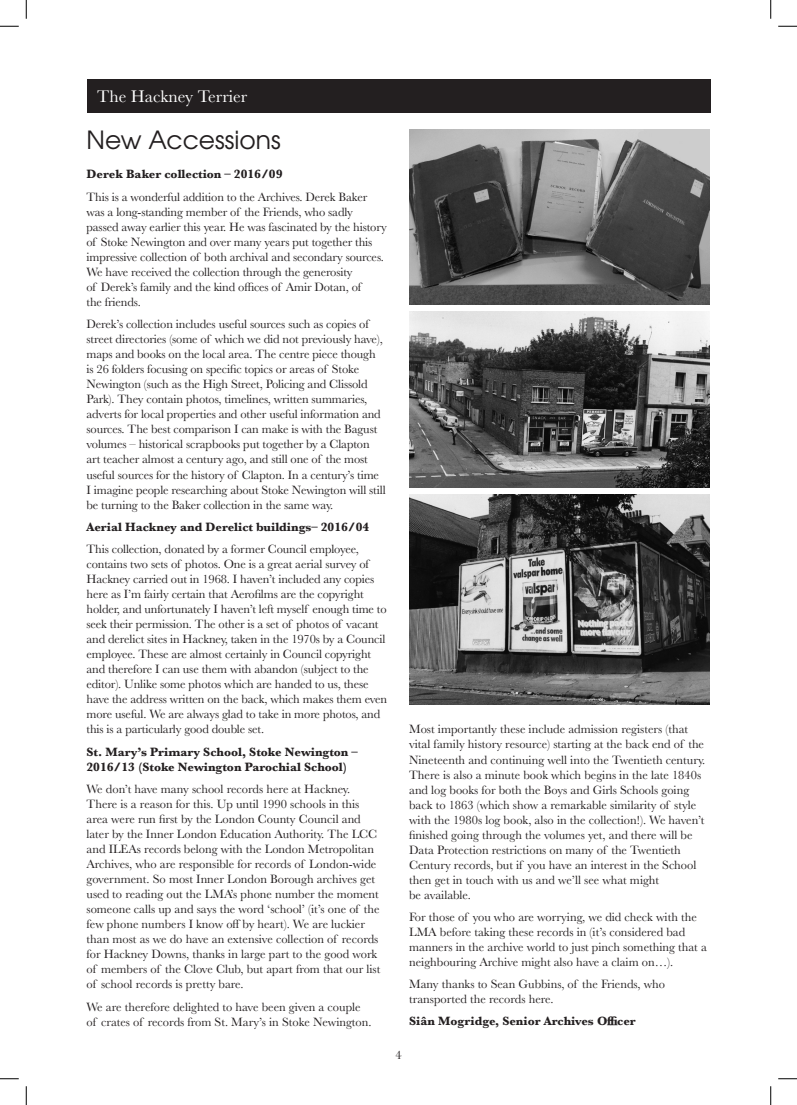
<style>
.page{position:relative;width:797px;height:1105px;background:#fff}
.page>*{position:absolute;margin:0;border:0;box-sizing:border-box;transform-origin:0 0}
.title_span{font:25px "Te X Gyre Adventor";color:#231f20}
.t1{font:17.5px "Baskerville";color:#fff}
.t2{font:12.5px/15px "Baskerville";letter-spacing:-.01em;color:#231f20}
.t3{font:700 12.5px/15px "Baskerville";color:#231f20}
</style>
<div class="page">
<div style="left:86px;top:79px;width:624px;height:34px;background:#231f20"></div>
<img style="left:409px;top:312px;width:301px;height:175px">
<img style="left:409px;top:494px;width:301px;height:211px">
<img style="left:409px;top:129px;width:301px;height:176px">
<svg style="left:0;top:25px;width:19px;height:2px"></svg>
<svg style="left:778px;top:25px;width:19px;height:2px"></svg>
<svg style="left:0;top:1078px;width:19px;height:1px"></svg>
<svg style="left:778px;top:1078px;width:19px;height:1px"></svg>
<svg style="left:25px;top:0;width:2px;height:19px"></svg>
<svg style="left:25px;top:1086px;width:2px;height:19px"></svg>
<svg style="left:770px;top:0;width:1px;height:19px"></svg>
<svg style="left:770px;top:1086px;width:1px;height:19px"></svg>
<h2 class="t1" style="left:97px;top:85px;width:151px">The Hackney Terrier</h2>
<p class="title_span" style="left:86px;top:120px;width:196px">New Accessions</p>
<p class="t3" style="left:86px;top:167px;width:197px">Derek Baker collection – 2016/09</p>
<p class="t2" style="left:86px;top:189px;width:302px">This is a wonderful addition to the Archives. Derek Baker was a long-standing member of the Friends, who sadly passed away earlier this year. He was fascinated by the history of Stoke Newington and over many years put together this impressive collection of both archival and secondary sources.<br>We have received the collection through the generosity<br>of Derek’s family and the kind offices of Amir Dotan, of<br>the friends.</p>
<p class="t2" style="left:86px;top:317px;width:301px">Derek’s collection includes useful sources such as copies of street directories (some of which we did not previously have), maps and books on the local area. The centre piece though is 26 folders focusing on specific topics or areas of Stoke Newington (such as the High Street, Policing and Clissold Park). They contain photos, timelines, written summaries, adverts for local properties and other useful information and sources. The best comparison I can make is with the Bagust volumes – historical scrapbooks put together by a Clapton art teacher almost a century ago, and still one of the most useful sources for the history of Clapton. In a century’s time I imagine people researching about Stoke Newington will still be turning to the Baker collection in the same way.</p>
<p class="t3" style="left:86px;top:519px;width:284px">Aerial Hackney and Derelict buildings– 2016/04</p>
<p class="t2" style="left:86px;top:541px;width:302px">This collection, donated by a former Council employee, contains two sets of photos. One is a great aerial survey of Hackney carried out in 1968. I haven’t included any copies here as I’m fairly certain that Aerofilms are the copyright holder, and unfortunately I haven’t left myself enough time to seek their permission. The other is a set of photos of vacant and derelict sites in Hackney, taken in the 1970s by a Council employee. These are almost certainly in Council copyright and therefore I can use them with abandon (subject to the editor). Unlike some photos which are handed to us, these have the address written on the back, which makes them even more useful. We are always glad to take in more photos, and this is a particularly good double set.</p>
<p class="t3" style="left:86px;top:744px;width:273px">St. Mary’s Primary School, Stoke Newington –<br>2016/13 (Stoke Newington Parochial School)</p>
<p class="t2" style="left:86px;top:781px;width:295px">We don’t have many school records here at Hackney.<br>There is a reason for this. Up until 1990 schools in this area were run first by the London County Council and later by the Inner London Education Authority. The LCC and ILEAs records belong with the London Metropolitan Archives, who are responsible for records of London-wide government. So most Inner London Borough archives get used to reading out the LMA’s phone number the moment someone calls up and says the word ‘school’ (it’s one of the few phone numbers I know off by heart). We are luckier than most as we do have an extensive collection of records for Hackney Downs, thanks in large part to the good work of members of the Clove Club, but apart from that our list of school records is pretty bare.</p>
<p class="t2" style="left:86px;top:999px;width:286px">We are therefore delighted to have been given a couple of crates of records from St. Mary’s in Stoke Newington.</p>
<p class="t2" style="left:409px;top:722px;width:298px">Most importantly these include admission registers (that vital family history resource) starting at the back end of the Nineteenth and continuing well into the Twentieth century.<br>There is also a minute book which begins in the late 1840s and log books for both the Boys and Girls Schools going back to 1863 (which show a remarkable similarity of style with the 1980s log book, also in the collection!). We haven’t finished going through the volumes yet, and there will be Data Protection restrictions on many of the Twentieth Century records, but if you have an interest in the School then get in touch with us and we’ll see what might<br>be available.</p>
<p class="t2" style="left:409px;top:909px;width:299px">For those of you who are worrying, we did check with the LMA before taking these records in (it’s considered bad manners in the archive world to just pinch something that a neighbouring Archive might also have a claim on…).</p>
<p class="t2" style="left:409px;top:976px;width:257px">Many thanks to Sean Gubbins, of the Friends, who transported the records here.</p>
<p class="t3" style="left:409px;top:1013px;width:228px">Siân Mogridge, Senior Archives Officer</p>
<p class="t2" style="left:395px;top:1047px;width:8px">4</p>
</div>
